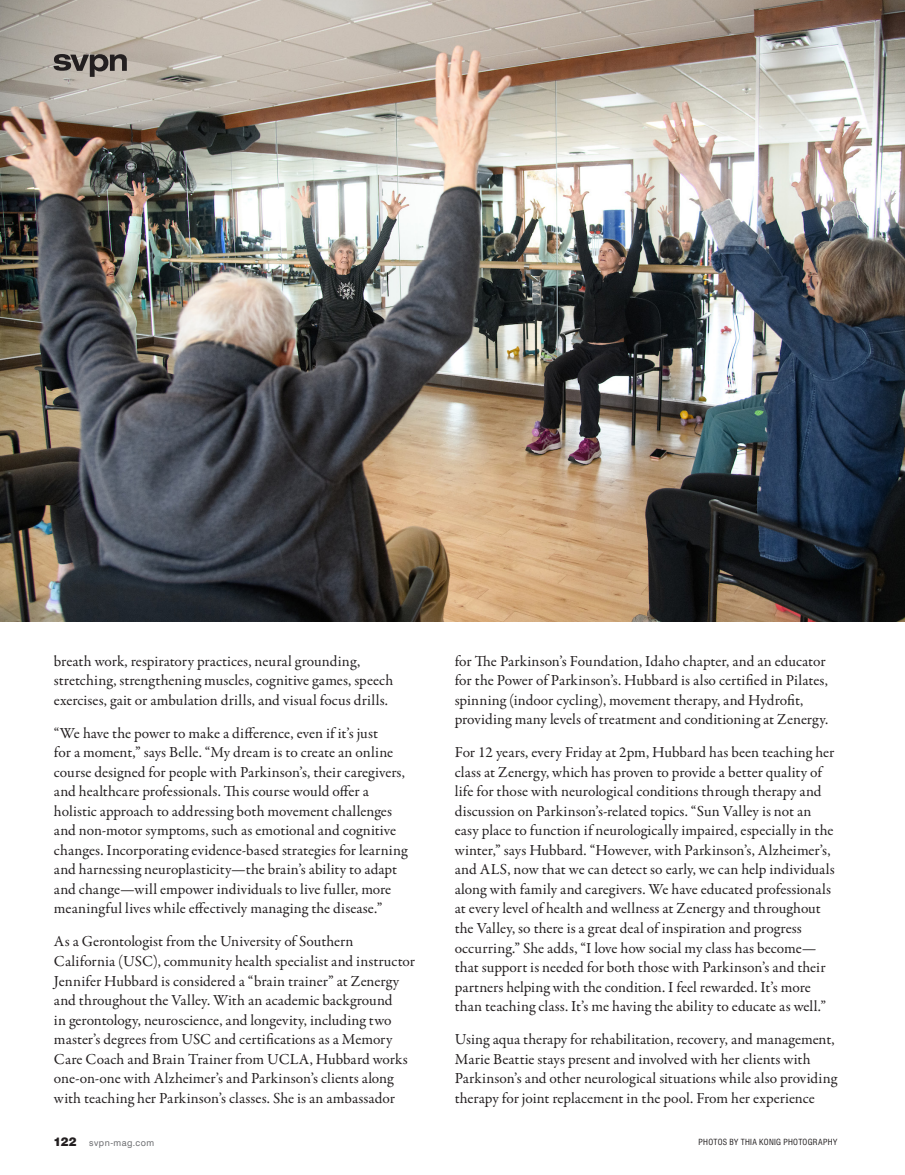
<style>
.page{position:relative;width:905px;height:1175px;background:#fff}
.page>*{position:absolute;margin:0;border:0;box-sizing:border-box;transform-origin:0 0}
.SVPN___body_text_p9_after{font:15.3px/19.5px "Garamond Premr Pro";letter-spacing:.005em;color:#231f20}
.t1{font:9px "Swiss 721 BT";letter-spacing:.05em;color:#6c6d70}
.SVPN___photo_credit{font:condensed 8.25px "Swiss 721 BT";letter-spacing:.04em;color:#231f20}
.s1{font-weight:900;font-size:12px;color:#231f20}
</style>
<div class="page">
<img style="left:0;top:0;width:904px;height:621px">
<svg style="left:53px;top:54px;width:74px;height:23px;background:#7a746f"></svg>
<p class="SVPN___body_text_p9_after" style="left:54px;top:651px;width:341px">breath work, respiratory practices, neural grounding, stretching, strengthening muscles, cognitive games, speech exercises, gait or ambulation drills, and visual focus drills.</p>
<p class="SVPN___body_text_p9_after" style="left:54px;top:723px;width:355px">“We have the power to make a difference, even if it’s just<br>for a moment,” says Belle. “My dream is to create an online course designed for people with Parkinson’s, their caregivers, and healthcare professionals. This course would offer a holistic approach to addressing both movement challenges and non-motor symptoms, such as emotional and cognitive changes. Incorporating evidence-based strategies for learning and harnessing neuroplasticity—the brain’s ability to adapt and change—will empower individuals to live fuller, more meaningful lives while effectively managing the disease.”</p>
<p class="SVPN___body_text_p9_after" style="left:54px;top:932px;width:362px">As a Gerontologist from the University of Southern California (USC), community health specialist and instructor Jennifer Hubbard is considered a “brain trainer” at Zenergy and throughout the Valley. With an academic background<br>in gerontology, neuroscience, and longevity, including two master’s degrees from USC and certifications as a Memory Care Coach and Brain Trainer from UCLA, Hubbard works one-on-one with Alzheimer’s and Parkinson’s clients along with teaching her Parkinson’s classes. She is an ambassador</p>
<p class="SVPN___body_text_p9_after" style="left:454px;top:651px;width:375px">for The Parkinson’s Foundation, Idaho chapter, and an educator for the Power of Parkinson’s. Hubbard is also certified in Pilates, spinning (indoor cycling), movement therapy, and Hydrofit, providing many levels of treatment and conditioning at Zenergy.</p>
<p class="SVPN___body_text_p9_after" style="left:454px;top:743px;width:381px">For 12 years, every Friday at 2pm, Hubbard has been teaching her class at Zenergy, which has proven to provide a better quality of life for those with neurological conditions through therapy and discussion on Parkinson’s-related topics. “Sun Valley is not an easy place to function if neurologically impaired, especially in the winter,” says Hubbard. “However, with Parkinson’s, Alzheimer’s, and ALS, now that we can detect so early, we can help individuals along with family and caregivers. We have educated professionals at every level of health and wellness at Zenergy and throughout the Valley, so there is a great deal of inspiration and progress occurring.” She adds, “I love how social my class has become— that support is needed for both those with Parkinson’s and their partners helping with the condition. I feel rewarded. It’s more than teaching class. It’s me having the ability to educate as well.”</p>
<p class="SVPN___body_text_p9_after" style="left:454px;top:1029px;width:384px">Using aqua therapy for rehabilitation, recovery, and management, Marie Beattie stays present and involved with her clients with Parkinson’s and other neurological situations while also providing therapy for joint replacement in the pool. From her experience</p>
<p class="t1" style="left:53px;top:1137px;width:102px"><span class="s1">122</span> svpn-mag.com</p>
<p class="SVPN___photo_credit" style="left:698px;top:1136px;width:140px">PHOTOS BY THIA KONIG PHOTOGRAPHY</p>
</div>
